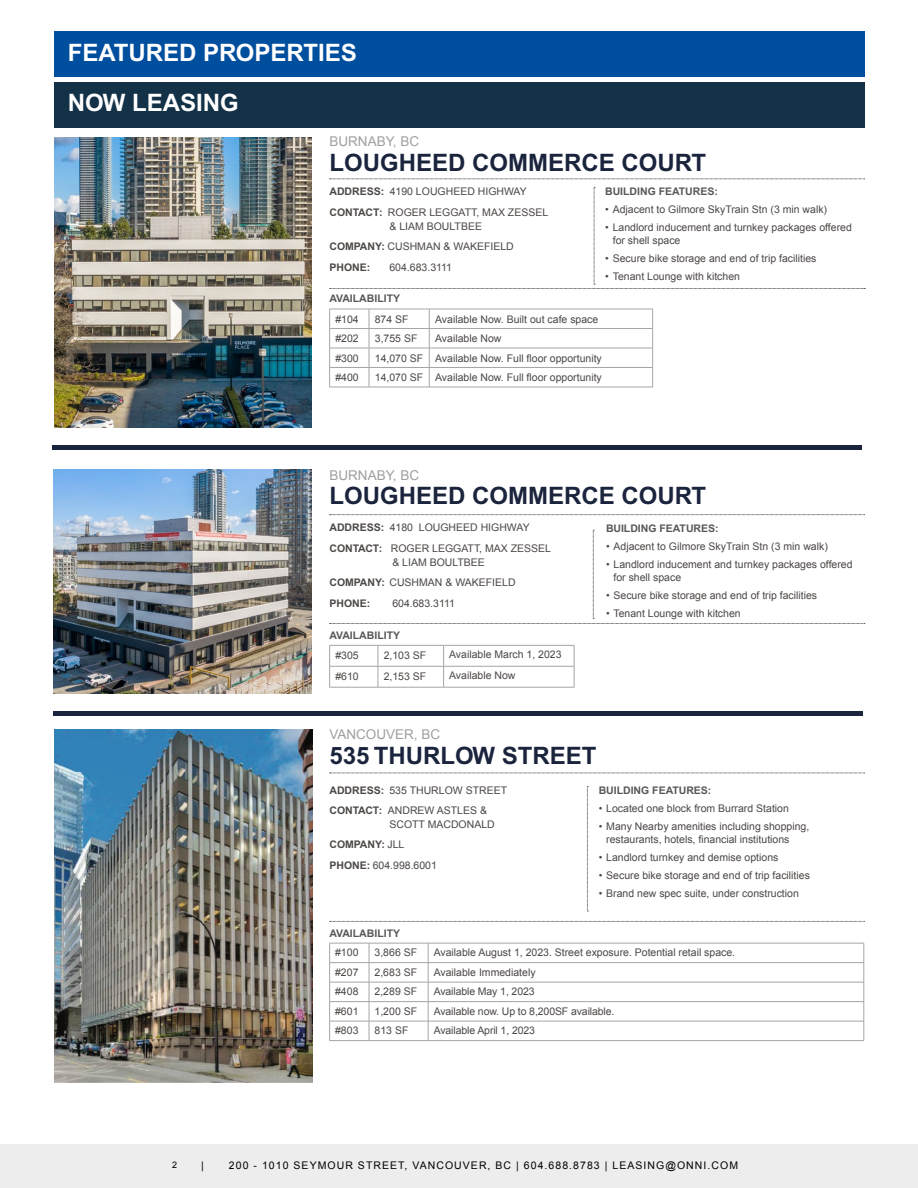
<style>
.page{position:relative;width:918px;height:1188px;background:#fff}
.page>*{position:absolute;margin:0;border:0;box-sizing:border-box;transform-origin:0 0}
.t1{font:700 24px "Arial";color:#1b243d}
.t2{font:700 24px "Arial";color:#fff}
.t3{font:13.5px "Arial";color:#a19e9e}
.t4{font:10.5px/20.7px "Arial";color:#4b4745}
.t5{font:700 10.5px "Arial";color:#575756}
.t6{font:10.5px "Arial";letter-spacing:.1em;color:#000}
.t7{font:9px "Arial";color:#000}
.s1{font-weight:700}
</style>
<div class="page">
<div style="left:0;top:1144px;width:918px;height:44px;background:#ededed"></div>
<div style="left:52px;top:445px;width:810px;height:5px;background:#1b243d"></div>
<div style="left:54px;top:82px;width:810px;height:45px;background:#133248"></div>
<div style="left:54px;top:32px;width:810px;height:45px;background:#004e9e"></div>
<hr style="left:329px;top:309px;width:40px;height:1px;background:#a6a5a5">
<hr style="left:369px;top:309px;width:60px;height:1px;background:#a6a5a5">
<hr style="left:429px;top:309px;width:224px;height:1px;background:#a6a5a5">
<hr style="left:329px;top:328px;width:40px;height:1px;background:#a6a5a5">
<hr style="left:369px;top:328px;width:60px;height:1px;background:#a6a5a5">
<hr style="left:429px;top:328px;width:224px;height:1px;background:#a6a5a5">
<hr style="left:329px;top:348px;width:40px;height:1px;background:#a6a5a5">
<hr style="left:369px;top:348px;width:60px;height:1px;background:#a6a5a5">
<hr style="left:429px;top:348px;width:224px;height:1px;background:#a6a5a5">
<hr style="left:329px;top:367px;width:40px;height:1px;background:#a6a5a5">
<svg style="left:329px;top:309px;width:1px;height:78px"></svg>
<hr style="left:369px;top:367px;width:60px;height:1px;background:#a6a5a5">
<svg style="left:369px;top:309px;width:1px;height:78px"></svg>
<hr style="left:429px;top:367px;width:224px;height:1px;background:#a6a5a5">
<svg style="left:429px;top:309px;width:1px;height:78px"></svg>
<svg style="left:652px;top:309px;width:1px;height:78px"></svg>
<hr style="left:329px;top:387px;width:40px;height:1px;background:#a6a5a5">
<hr style="left:369px;top:387px;width:60px;height:1px;background:#a6a5a5">
<hr style="left:429px;top:387px;width:224px;height:1px;background:#a6a5a5">
<svg style="left:330px;top:179px;width:535px;height:1px"></svg>
<svg style="left:330px;top:187px;width:535px;height:102px"></svg>
<img style="left:54px;top:137px;width:258px;height:291px">
<hr style="left:53px;top:712px;width:810px;height:4px;background:#1b243d">
<hr style="left:329px;top:645px;width:49px;height:1px;background:#a6a5a5">
<hr style="left:378px;top:645px;width:66px;height:1px;background:#a6a5a5">
<hr style="left:444px;top:645px;width:130px;height:1px;background:#a6a5a5">
<hr style="left:329px;top:666px;width:49px;height:1px;background:#a6a5a5">
<svg style="left:329px;top:646px;width:1px;height:41px"></svg>
<hr style="left:378px;top:666px;width:66px;height:1px;background:#a6a5a5">
<svg style="left:378px;top:646px;width:1px;height:41px"></svg>
<hr style="left:329px;top:687px;width:49px;height:1px;background:#a6a5a5">
<hr style="left:378px;top:687px;width:66px;height:1px;background:#a6a5a5">
<hr style="left:444px;top:666px;width:130px;height:1px;background:#a6a5a5">
<hr style="left:444px;top:687px;width:130px;height:1px;background:#a6a5a5">
<svg style="left:443px;top:646px;width:1px;height:41px"></svg>
<svg style="left:574px;top:646px;width:1px;height:41px"></svg>
<svg style="left:330px;top:514px;width:535px;height:1px"></svg>
<svg style="left:330px;top:530px;width:535px;height:94px"></svg>
<img style="left:53px;top:469px;width:258px;height:225px">
<hr style="left:329px;top:943px;width:40px;height:1px;background:#a6a5a5">
<hr style="left:369px;top:943px;width:59px;height:1px;background:#a6a5a5">
<hr style="left:428px;top:943px;width:436px;height:1px;background:#a6a5a5">
<hr style="left:329px;top:962px;width:40px;height:1px;background:#a6a5a5">
<hr style="left:369px;top:962px;width:59px;height:1px;background:#a6a5a5">
<hr style="left:428px;top:962px;width:436px;height:1px;background:#a6a5a5">
<hr style="left:329px;top:982px;width:40px;height:1px;background:#a6a5a5">
<hr style="left:369px;top:982px;width:59px;height:1px;background:#a6a5a5">
<hr style="left:428px;top:982px;width:436px;height:1px;background:#a6a5a5">
<hr style="left:329px;top:1001px;width:40px;height:1px;background:#a6a5a5">
<hr style="left:369px;top:1001px;width:59px;height:1px;background:#a6a5a5">
<hr style="left:428px;top:1001px;width:436px;height:1px;background:#a6a5a5">
<hr style="left:329px;top:1040px;width:40px;height:1px;background:#a6a5a5">
<hr style="left:369px;top:1040px;width:59px;height:1px;background:#a6a5a5">
<hr style="left:428px;top:1040px;width:436px;height:1px;background:#a6a5a5">
<svg style="left:369px;top:943px;width:1px;height:97px"></svg>
<svg style="left:428px;top:943px;width:1px;height:97px"></svg>
<hr style="left:329px;top:1021px;width:40px;height:1px;background:#a6a5a5">
<svg style="left:329px;top:943px;width:1px;height:97px"></svg>
<hr style="left:369px;top:1021px;width:59px;height:1px;background:#a6a5a5">
<hr style="left:428px;top:1021px;width:436px;height:1px;background:#a6a5a5">
<svg style="left:864px;top:943px;width:1px;height:97px"></svg>
<svg style="left:330px;top:921px;width:535px;height:1px"></svg>
<svg style="left:330px;top:773px;width:535px;height:1px"></svg>
<svg style="left:587px;top:786px;width:1px;height:126px"></svg>
<img style="left:54px;top:730px;width:258px;height:353px">
<h1 class="t2" style="left:68px;top:39px;width:290px">FEATURED PROPERTIES</h1>
<h1 class="t2" style="left:68px;top:89px;width:172px">NOW LEASING</h1>
<p class="t3" style="left:329px;top:133px;width:91px">BURNABY, BC</p>
<h1 class="t1" style="left:329px;top:148px;width:378px">LOUGHEED COMMERCE COURT</h1>
<p class="t4" style="left:329px;top:181px;width:220px"><span class="s1">ADDRESS:</span> 4190 LOUGHEED HIGHWAY<br><span class="s1">CONTACT:</span> ROGER LEGGATT, MAX ZESSEL</p>
<p class="t4" style="left:329px;top:216px;width:186px;text-indent:60px">&amp; LIAM BOULTBEE<br><span class="s1">COMPANY:</span> CUSHMAN &amp; WAKEFIELD<br><span class="s1">PHONE:</span></p>
<p class="t4" style="left:389px;top:257px;width:64px">604.683.3111</p>
<p class="t5" style="left:329px;top:293px;width:72px">AVAILABILITY</p>
<p class="t5" style="left:605px;top:185px;width:114px">BUILDING FEATURES:</p>
<p class="t4" style="left:605px;top:199px;width:223px">• Adjacent to Gilmore SkyTrain Stn (3 min walk)</p>
<p class="t4" style="left:613px;top:220px;width:241px;line-height:13.5px;text-indent:-7px">• Landlord inducement and turnkey packages offered for shell space</p>
<p class="t4" style="left:605px;top:248px;width:213px">• Secure bike storage and end of trip facilities</p>
<p class="t4" style="left:605px;top:266px;width:136px">• Tenant Lounge with kitchen</p>
<p class="t4" style="left:335px;top:309px;width:25px">#104</p>
<p class="t4" style="left:375px;top:309px;width:35px">874 SF</p>
<p class="t4" style="left:435px;top:309px;width:165px">Available Now. Built out cafe space</p>
<p class="t4" style="left:335px;top:328px;width:25px">#202</p>
<p class="t4" style="left:375px;top:328px;width:44px">3,755 SF</p>
<p class="t4" style="left:435px;top:328px;width:68px">Available Now</p>
<p class="t4" style="left:335px;top:348px;width:25px">#300</p>
<p class="t4" style="left:375px;top:348px;width:229px">14,070 SF Available Now. Full floor opportunity</p>
<p class="t4" style="left:335px;top:367px;width:25px">#400</p>
<p class="t4" style="left:375px;top:367px;width:229px">14,070 SF Available Now. Full floor opportunity</p>
<p class="t3" style="left:329px;top:466px;width:91px">BURNABY, BC</p>
<h1 class="t1" style="left:329px;top:482px;width:378px">LOUGHEED COMMERCE COURT</h1>
<p class="t4" style="left:329px;top:517px;width:223px"><span class="s1">ADDRESS:</span> 4180 LOUGHEED HIGHWAY<br><span class="s1">CONTACT:</span> ROGER LEGGATT, MAX ZESSEL</p>
<p class="t4" style="left:329px;top:552px;width:188px;text-indent:63px">&amp; LIAM BOULTBEE<br><span class="s1">COMPANY:</span> CUSHMAN &amp; WAKEFIELD<br><span class="s1">PHONE:</span></p>
<p class="t4" style="left:392px;top:593px;width:64px">604.683.3111</p>
<p class="t5" style="left:329px;top:629px;width:72px">AVAILABILITY</p>
<p class="t4" style="left:335px;top:645px;width:25px">#305</p>
<p class="t4" style="left:384px;top:645px;width:44px">2,103 SF</p>
<p class="t4" style="left:449px;top:645px;width:114px">Available March 1, 2023</p>
<p class="t4" style="left:335px;top:666px;width:25px">#610</p>
<p class="t4" style="left:384px;top:666px;width:44px">2,153 SF</p>
<p class="t4" style="left:449px;top:665px;width:68px">Available Now</p>
<p class="t5" style="left:606px;top:522px;width:114px">BUILDING FEATURES:</p>
<p class="t4" style="left:606px;top:536px;width:223px">• Adjacent to Gilmore SkyTrain Stn (3 min walk)</p>
<p class="t4" style="left:614px;top:558px;width:241px;line-height:13.5px;text-indent:-7px">• Landlord inducement and turnkey packages offered for shell space</p>
<p class="t4" style="left:606px;top:586px;width:213px">• Secure bike storage and end of trip facilities</p>
<p class="t4" style="left:606px;top:604px;width:136px">• Tenant Lounge with kitchen</p>
<p class="t3" style="left:329px;top:726px;width:112px">VANCOUVER, BC</p>
<h1 class="t1" style="left:329px;top:741px;width:269px">535 THURLOW STREET</h1>
<p class="t4" style="left:329px;top:780px;width:179px"><span class="s1">ADDRESS:</span> 535 THURLOW STREET<br><span class="s1">CONTACT:</span> ANDREW ASTLES &amp;</p>
<p class="t4" style="left:329px;top:814px;width:167px;text-indent:60px">SCOTT MACDONALD<br><span class="s1">COMPANY:</span> JLL<br><span class="s1">PHONE:</span> 604.998.6001</p>
<p class="t5" style="left:329px;top:928px;width:72px">AVAILABILITY</p>
<p class="t5" style="left:599px;top:784px;width:114px">BUILDING FEATURES:</p>
<p class="t4" style="left:599px;top:798px;width:192px">• Located one block from Burrard Station</p>
<p class="t4" style="left:606px;top:819px;width:205px;line-height:13.5px;text-indent:-7px">• Many Nearby amenities including shopping, restaurants, hotels, financial institutions</p>
<p class="t4" style="left:599px;top:847px;width:181px">• Landlord turnkey and demise options</p>
<p class="t4" style="left:599px;top:865px;width:213px">• Secure bike storage and end of trip facilities</p>
<p class="t4" style="left:599px;top:883px;width:202px">• Brand new spec suite, under construction</p>
<p class="t4" style="left:335px;top:942px;width:25px">#100</p>
<p class="t4" style="left:375px;top:942px;width:44px">3,866 SF</p>
<p class="t4" style="left:434px;top:942px;width:303px">Available August 1, 2023. Street exposure. Potential retail space.</p>
<p class="t4" style="left:335px;top:962px;width:25px">#207</p>
<p class="t4" style="left:375px;top:962px;width:44px">2,683 SF</p>
<p class="t4" style="left:434px;top:962px;width:103px">Available Immediately</p>
<p class="t4" style="left:335px;top:981px;width:25px">#408</p>
<p class="t4" style="left:375px;top:981px;width:44px">2,289 SF</p>
<p class="t4" style="left:434px;top:981px;width:103px">Available May 1, 2023</p>
<p class="t4" style="left:335px;top:1001px;width:25px">#601</p>
<p class="t4" style="left:375px;top:1001px;width:44px">1,200 SF</p>
<p class="t4" style="left:434px;top:1001px;width:182px">Available now. Up to 8,200SF available.</p>
<p class="t4" style="left:335px;top:1020px;width:25px">#803</p>
<p class="t4" style="left:375px;top:1020px;width:35px">813 SF</p>
<p class="t4" style="left:434px;top:1020px;width:103px">Available April 1, 2023</p>
<p class="t7" style="left:172px;top:1159px;width:7px">2</p>
<p class="t6" style="left:201px;top:1158px;width:4px">|</p>
<p class="t6" style="left:229px;top:1158px;width:511px">200 - 1010 SEYMOUR STREET, VANCOUVER, BC | 604.688.8783 | LEASING@ONNI.COM</p>
</div>
